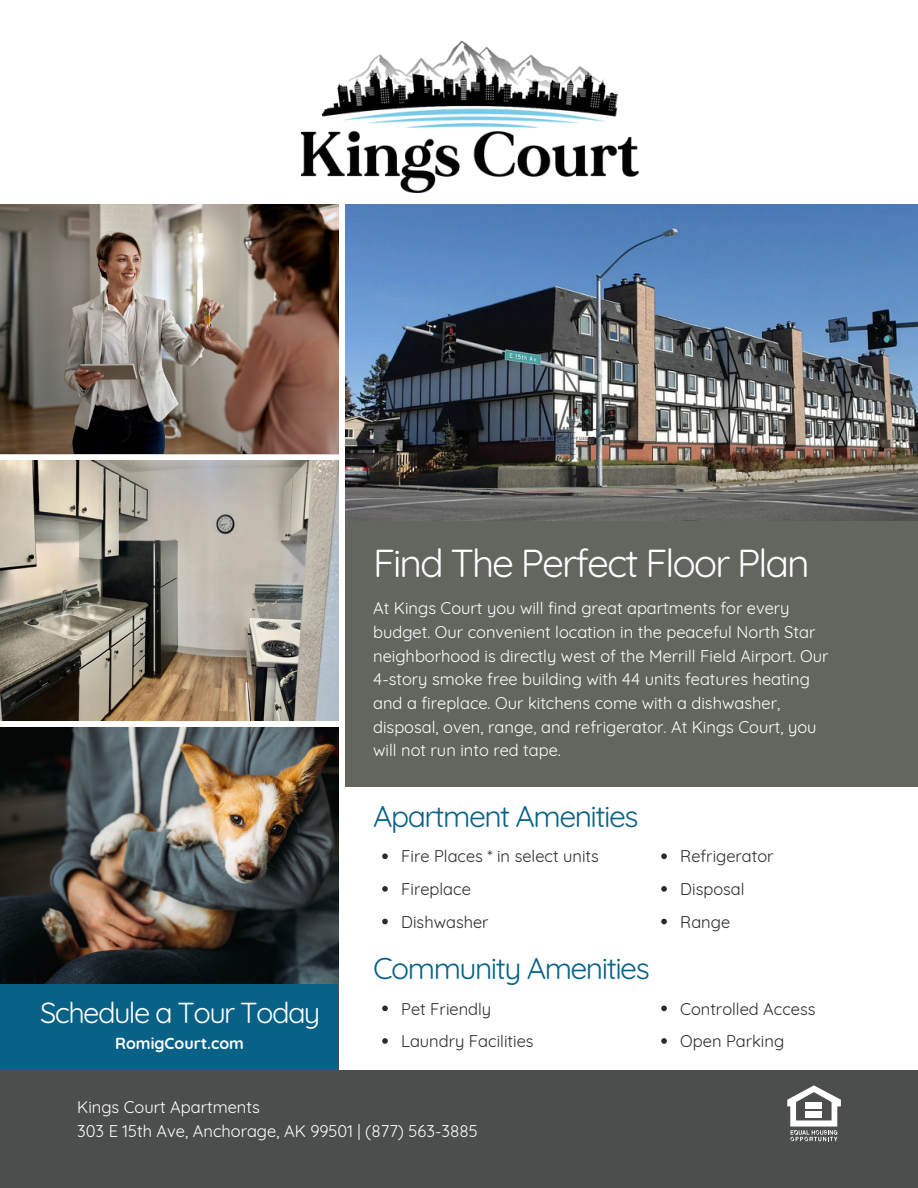
<style>
.page{position:relative;width:918px;height:1188px;background:#fff}
.page>*{position:absolute;margin:0;border:0;box-sizing:border-box;transform-origin:0 0}
.t1{font:39px "Quicksand";letter-spacing:-.05em;color:#fff}
.t2{font:30px "Quicksand";letter-spacing:-.05em;color:#086187}
.t3{font:28.95px "Quicksand";letter-spacing:-.055em;color:#fff}
.t4{font:16.5px/23.7px "Quicksand";color:#fff}
.t5{font:16.5px "Quicksand";color:#2b2b2b}
.t6{font:700 15.9px "Quicksand";color:#fff}
</style>
<div class="page">
<div style="left:345px;top:204px;width:573px;height:583px;background:#63665f"></div>
<img style="left:345px;top:204px;width:573px;height:316px">
<img style="left:0;top:461px;width:339px;height:260px">
<img style="left:0;top:727px;width:339px;height:258px">
<div style="left:0;top:1070px;width:918px;height:118px;background:#4c4e4d"></div>
<img style="left:0;top:204px;width:339px;height:250px">
<div style="left:0;top:985px;width:338px;height:85px;background:#086187"></div>
<svg style="left:787px;top:1085px;width:54px;height:56px"></svg>
<div style="left:806px;top:1102px;width:16px;height:7px;background:#fff"></div>
<div style="left:806px;top:1111px;width:16px;height:7px;background:#fff"></div>
<img style="left:301px;top:42px;width:338px;height:150px">
<svg style="left:382px;top:853px;width:6px;height:6px"></svg>
<svg style="left:382px;top:886px;width:6px;height:6px"></svg>
<svg style="left:382px;top:919px;width:6px;height:5px"></svg>
<svg style="left:382px;top:1006px;width:6px;height:5px"></svg>
<svg style="left:382px;top:1038px;width:6px;height:6px"></svg>
<svg style="left:661px;top:853px;width:6px;height:6px"></svg>
<svg style="left:661px;top:886px;width:6px;height:6px"></svg>
<svg style="left:661px;top:919px;width:6px;height:5px"></svg>
<svg style="left:661px;top:1006px;width:6px;height:5px"></svg>
<svg style="left:661px;top:1038px;width:6px;height:6px"></svg>
<p class="t1" style="left:373px;top:538px;width:438px">Find The Perfect Floor Plan</p>
<p class="t4" style="left:373px;top:596px;width:457px">At Kings Court you will find great apartments for every budget. Our convenient location in the peaceful North Star neighborhood is directly west of the Merrill Field Airport. Our 4-story smoke free building with 44 units features heating and a fireplace. Our kitchens come with a dishwasher, disposal, oven, range, and refrigerator. At Kings Court, you will not run into red tape.</p>
<p class="t2" style="left:373px;top:797px;width:267px">Apartment Amenities</p>
<p class="t5" style="left:401px;top:846px;width:199px">Fire Places * in select units</p>
<p class="t5" style="left:401px;top:879px;width:71px">Fireplace</p>
<p class="t5" style="left:401px;top:911px;width:89px">Dishwasher</p>
<p class="t3" style="left:40px;top:994px;width:282px">Schedule a Tour Today</p>
<p class="t6" style="left:115px;top:1033px;width:130px">RomigCourt.com</p>
<p class="t2" style="left:373px;top:949px;width:278px">Community Amenities</p>
<p class="t5" style="left:401px;top:998px;width:92px">Pet Friendly</p>
<p class="t5" style="left:401px;top:1031px;width:134px">Laundry Facilities</p>
<p class="t4" style="left:77px;top:1095px;width:184px">Kings Court Apartments</p>
<p class="t4" style="left:77px;top:1119px;width:402px">303 E 15th Ave, Anchorage, AK 99501 | (877) 563-3885</p>
<p class="t5" style="left:680px;top:846px;width:95px">Refrigerator</p>
<p class="t5" style="left:680px;top:879px;width:66px">Disposal</p>
<p class="t5" style="left:680px;top:911px;width:51px">Range</p>
<p class="t5" style="left:680px;top:998px;width:137px">Controlled Access</p>
<p class="t5" style="left:680px;top:1031px;width:105px">Open Parking</p>
</div>
